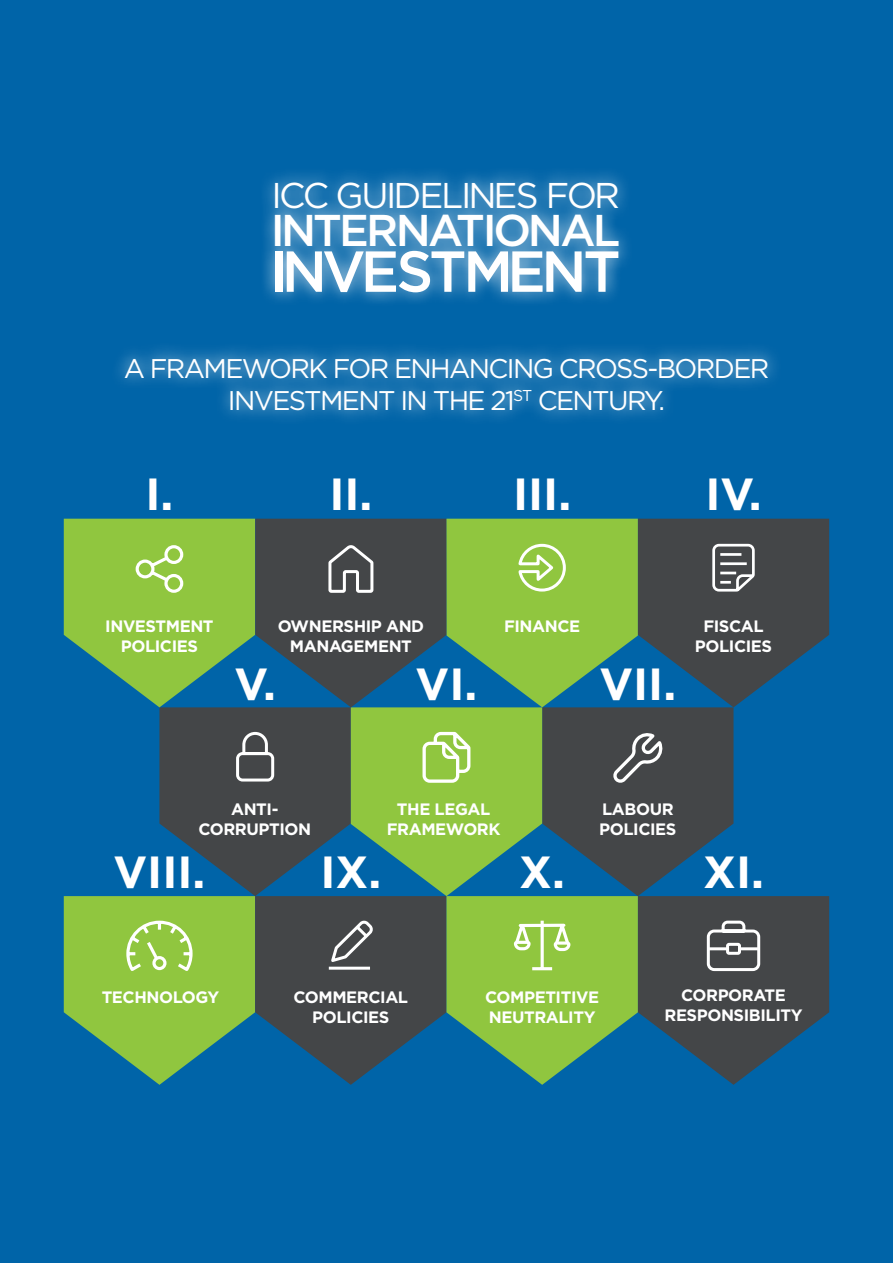
<style>
.page{position:relative;width:893px;height:1263px;background:#0064a8}
.page>*{position:absolute;margin:0;border:0;box-sizing:border-box;transform-origin:0 0}
.t1{font:500 57.75px "Gotham";letter-spacing:-.08em;color:#fff}
.t2{font:700 45px "Gotham";color:#fff}
.t3{font:500 44.4px "Gotham";letter-spacing:-.065em;color:#fff}
.t4{font:35.7px "Gotham";letter-spacing:-.075em;color:#fff}
.t5{font:27px/32.4px "Gotham";letter-spacing:-.06em;color:#fff;text-align:center}
.t6{font:700 16.5px/19.8px "Gotham";letter-spacing:-.025em;color:#fff;text-align:center}
</style>
<div class="page">
<div style="left:260px;top:167px;width:373px;height:140px;background:#fff;opacity:.75"></div>
<div style="left:110px;top:343px;width:672px;height:82px;background:#fff;opacity:.75"></div>
<svg style="left:64px;top:519px;width:765px;height:566px"></svg>
<hr style="left:708px;top:947px;width:20px;height:3px;background:#fff">
<hr style="left:739px;top:947px;width:19px;height:3px;background:#fff">
<div style="left:726px;top:943px;width:15px;height:12px;border:3px solid #fff"></div>
<h3 class="t4" style="left:272px;top:172px;width:350px">ICC GUIDELINES FOR</h3>
<h3 class="t3" style="left:271px;top:201px;width:351px">INTERNATIONAL</h3>
<h1 class="t1" style="left:270px;top:234px;width:353px">INVESTMENT</h1>
<h3 class="t5" style="left:124px;top:351px;width:647px">A FRAMEWORK FOR ENHANCING CROSS-BORDER<br>INVESTMENT IN THE 21<sup>ST</sup> CENTURY.</h3>
<h2 class="t2" style="left:145px;top:464px;width:29px">I.</h2>
<h2 class="t2" style="left:329px;top:464px;width:45px">II.</h2>
<h2 class="t2" style="left:513px;top:464px;width:60px">III.</h2>
<h2 class="t2" style="left:705px;top:464px;width:58px">IV.</h2>
<p class="t6" style="left:105px;top:616px;width:110px">INVESTMENT<br>POLICIES</p>
<p class="t6" style="left:278px;top:616px;width:148px">OWNERSHIP AND<br>MANAGEMENT</p>
<p class="t6" style="left:504px;top:616px;width:78px">FINANCE</p>
<p class="t6" style="left:695px;top:616px;width:79px">FISCAL<br>POLICIES</p>
<h2 class="t2" style="left:235px;top:654px;width:43px">V.</h2>
<h2 class="t2" style="left:416px;top:654px;width:63px">VI.</h2>
<h2 class="t2" style="left:599px;top:654px;width:78px">VII.</h2>
<p class="t6" style="left:198px;top:799px;width:114px">ANTI-<br>CORRUPTION</p>
<p class="t6" style="left:387px;top:799px;width:115px">THE LEGAL<br>FRAMEWORK</p>
<p class="t6" style="left:599px;top:799px;width:79px;text-align:left">LABOUR<br>POLICIES</p>
<h2 class="t2" style="left:113px;top:842px;width:93px">VIII.</h2>
<h2 class="t2" style="left:320px;top:842px;width:62px">IX.</h2>
<h2 class="t2" style="left:519px;top:842px;width:47px">X.</h2>
<h2 class="t2" style="left:703px;top:842px;width:62px">XI.</h2>
<p class="t6" style="left:102px;top:987px;width:119px">TECHNOLOGY</p>
<p class="t6" style="left:293px;top:987px;width:116px">COMMERCIAL<br>POLICIES</p>
<p class="t6" style="left:485px;top:987px;width:116px;text-align:left">COMPETITIVE<br>NEUTRALITY</p>
<p class="t6" style="left:664px;top:985px;width:140px">CORPORATE<br>RESPONSIBILITY</p>
</div>
